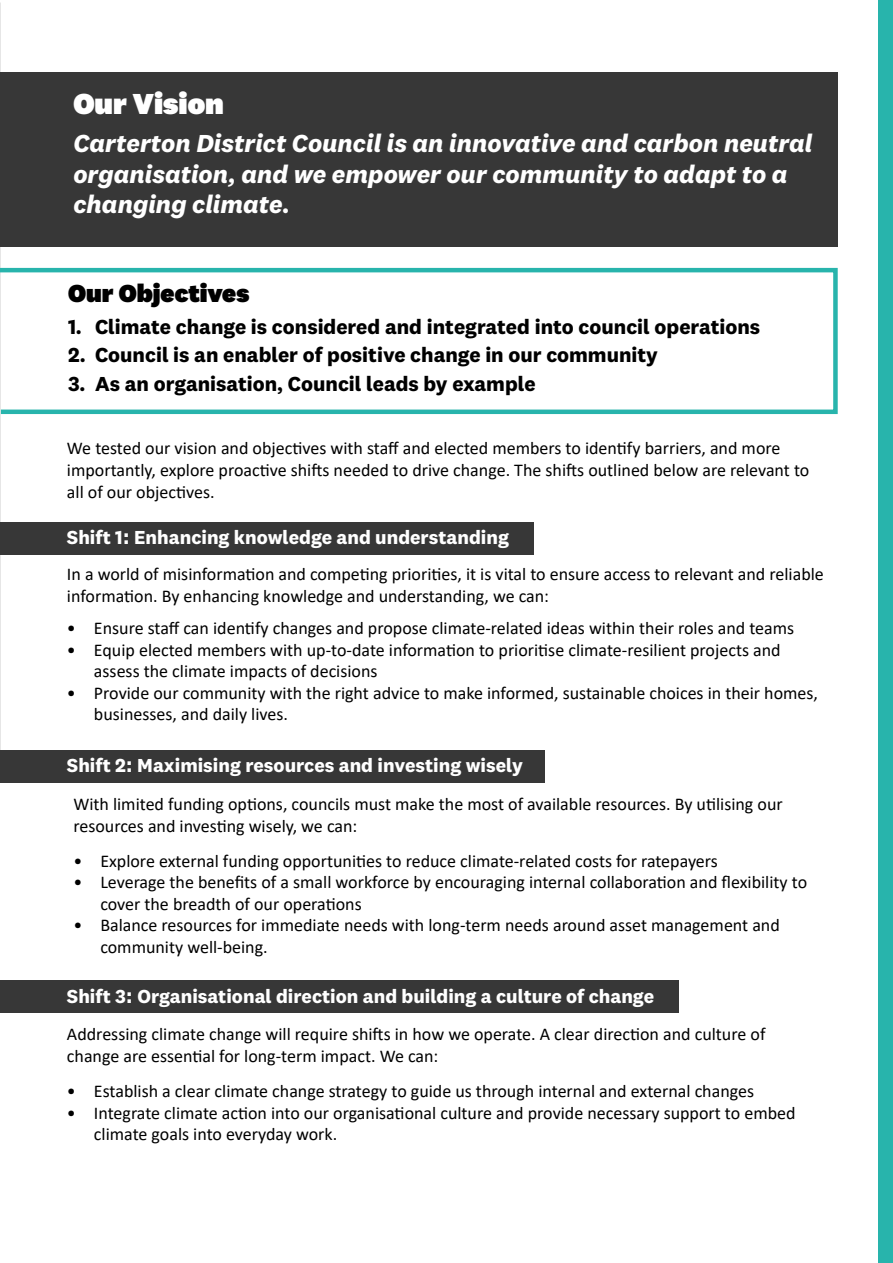
<style>
.page{position:relative;width:893px;height:1263px;background:#fff}
.page>*{position:absolute;margin:0;border:0;box-sizing:border-box;transform-origin:0 0}
.t1{font:900 30px "Test National 2";color:#fff}
.t2{font:italic 700 25.5px/30.6px "Test National 2";color:#fff}
.t3{font:900 25.5px "Test National 2";color:#000}
.t4{font:700 21px "Test National 2";color:#000}
.t5{font:700 19.5px "Test National 2";color:#fff}
.t6{font:18px/21.6px "Calibri";color:#000}
.s1{font-family:"Tahoma"}
</style>
<div class="page">
<div style="left:0;top:72px;width:838px;height:174px;background:#373737"></div>
<div style="left:878px;top:0;width:15px;height:1263px;background:#28b4ac"></div>
<div style="left:0;top:522px;width:534px;height:33px;background:#373737"></div>
<div style="left:0;top:750px;width:544px;height:33px;background:#373737"></div>
<div style="left:0;top:981px;width:679px;height:32px;background:#373737"></div>
<svg style="left:0;top:266px;width:838px;height:150px"></svg>
<h1 class="t1" style="left:73px;top:85px;width:152px">Our Vision</h1>
<h2 class="t2" style="left:73px;top:128px;width:740px">Carterton District Council is an innovative and carbon neutral organisation, and we empower our community to adapt to a changing climate.</h2>
<h2 class="t3" style="left:68px;top:277px;width:183px">Our Objectives</h2>
<p class="t4" style="left:68px;top:314px;width:694px">1. Climate change is considered and integrated into council operations</p>
<p class="t4" style="left:68px;top:342px;width:591px">2. Council is an enabler of positive change in our community</p>
<p class="t4" style="left:68px;top:371px;width:469px">3. As an organisation, Council leads by example</p>
<p class="t6" style="left:67px;top:437px;width:744px">We tested our vision and objectives with staff and elected members to identify barriers, and more importantly, explore proactive shifts needed to drive change. The shifts outlined below are relevant to all of our objectives.</p>
<p class="t5" style="left:67px;top:525px;width:444px">Shift 1<span class="s1">:</span> Enhancing knowledge and understanding</p>
<p class="t6" style="left:67px;top:563px;width:758px">In a world of misinformation and competing priorities, it is vital to ensure access to relevant and reliable information. By enhancing knowledge and understanding, we can:</p>
<p class="t6" style="left:67px;top:617px;width:729px">• Ensure staff can identify changes and propose climate-related ideas within their roles and teams</p>
<p class="t6" style="left:94px;top:638px;width:688px;text-indent:-27px">• Equip elected members with up-to-date information to prioritise climate-resilient projects and assess the climate impacts of decisions</p>
<p class="t6" style="left:94px;top:682px;width:726px;text-indent:-27px">• Provide our community with the right advice to make informed, sustainable choices in their homes, businesses, and daily lives.</p>
<p class="t5" style="left:67px;top:753px;width:457px">Shift 2<span class="s1">:</span> Maximising resources and investing wisely</p>
<p class="t6" style="left:73px;top:793px;width:711px">With limited funding options, councils must make the most of available resources. By utilising our resources and investing wisely, we can:</p>
<p class="t6" style="left:73px;top:849px;width:646px">• Explore external funding opportunities to reduce climate-related costs for ratepayers</p>
<p class="t6" style="left:100px;top:871px;width:708px;text-indent:-27px">• Leverage the benefits of a small workforce by encouraging internal collaboration and flexibility to cover the breadth of our operations</p>
<p class="t6" style="left:100px;top:914px;width:681px;text-indent:-27px">• Balance resources for immediate needs with long-term needs around asset management and community well-being.</p>
<p class="t5" style="left:67px;top:984px;width:589px">Shift 3<span class="s1">:</span> Organisational direction and building a culture of change</p>
<p class="t6" style="left:67px;top:1023px;width:700px">Addressing climate change will require shifts in how we operate. A clear direction and culture of change are essential for long-term impact. We can:</p>
<p class="t6" style="left:67px;top:1080px;width:689px">• Establish a clear climate change strategy to guide us through internal and external changes</p>
<p class="t6" style="left:94px;top:1101px;width:703px;text-indent:-27px">• Integrate climate action into our organisational culture and provide necessary support to embed climate goals into everyday work.</p>
</div>
